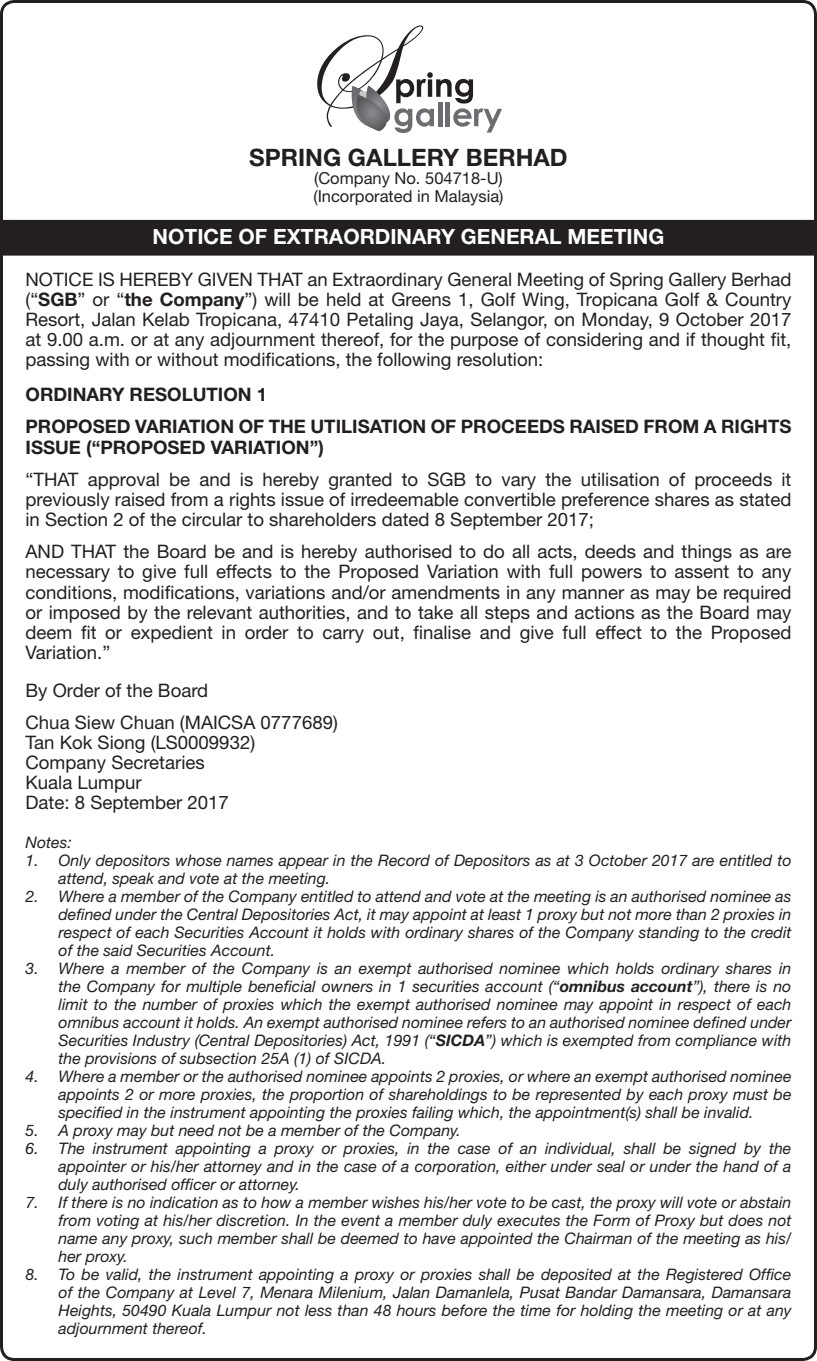
<style>
.page{position:relative;width:817px;height:1361px;background:#fff}
.page>*{position:absolute;margin:0;border:0;box-sizing:border-box;transform-origin:0 0}
.t1{font:700 24px "Helvetica Neue LT Std";color:#231f20}
.t2{font:700 21px "Helvetica Neue LT Std";color:#fff}
.t3{font:18.6px/20.1px "Helvetica Neue LT Std";color:#231f20;text-align:justify}
.t4{font:700 18.6px/20.4px "Helvetica Neue LT Std";color:#231f20}
.t5{font:16.5px "Helvetica Neue LT Std";color:#231f20}
.t6{font:italic 15.9px/18px "Helvetica Neue LT Std";color:#231f20;text-align:justify}
.s1{font-weight:700}
</style>
<div class="page">
<div style="left:2px;top:221px;width:813px;height:33px;background:#231f20"></div>
<div style="left:0;top:220px;width:816px;height:36px;border:3px solid #231f20"></div>
<svg style="left:317px;top:26px;width:185px;height:107px"></svg>
<p class="t1" style="left:249px;top:143px;width:320px">SPRING GALLERY BERHAD</p>
<p class="t5" style="left:314px;top:169px;width:190px">(Company No. 504718-U)</p>
<p class="t5" style="left:313px;top:187px;width:192px">(Incorporated in Malaysia)</p>
<p class="t2" style="left:153px;top:224px;width:513px">NOTICE OF EXTRAORDINARY GENERAL MEETING</p>
<p class="t3" style="left:26px;top:269px;width:767px">NOTICE IS HEREBY GIVEN THAT an Extraordinary General Meeting of Spring Gallery Berhad (“<span class="s1">SGB</span>” or “<span class="s1">the Company</span>”) will be held at Greens 1, Golf Wing, Tropicana Golf &amp; Country Resort, Jalan Kelab Tropicana, 47410 Petaling Jaya, Selangor, on Monday, 9 October 2017 at 9.00 a.m. or at any adjournment thereof, for the purpose of considering and if thought fit, passing with or without modifications, the following resolution:</p>
<p class="t4" style="left:26px;top:384px;width:243px">ORDINARY RESOLUTION 1</p>
<p class="t4" style="left:26px;top:416px;width:767px">PROPOSED VARIATION OF THE UTILISATION OF PROCEEDS RAISED FROM A RIGHTS<br>ISSUE (“PROPOSED VARIATION”)</p>
<p class="t3" style="left:26px;top:469px;width:767px">“THAT approval be and is hereby granted to SGB to vary the utilisation of proceeds it previously raised from a rights issue of irredeemable convertible preference shares as stated in Section 2 of the circular to shareholders dated 8 September 2017;</p>
<p class="t3" style="left:26px;top:541px;width:767px">AND THAT the Board be and is hereby authorised to do all acts, deeds and things as are necessary to give full effects to the Proposed Variation with full powers to assent to any conditions, modifications, variations and/or amendments in any manner as may be required or imposed by the relevant authorities, and to take all steps and actions as the Board may deem fit or expedient in order to carry out, finalise and give full effect to the Proposed Variation.”</p>
<p class="t3" style="left:26px;top:680px;width:184px">By Order of the Board</p>
<p class="t3" style="left:26px;top:712px;width:314px">Chua Siew Chuan (MAICSA 0777689)</p>
<p class="t3" style="left:26px;top:732px;width:231px">Tan Kok Siong (LS0009932)</p>
<p class="t3" style="left:26px;top:752px;width:181px">Company Secretaries</p>
<p class="t3" style="left:26px;top:772px;width:118px">Kuala Lumpur</p>
<p class="t3" style="left:26px;top:792px;width:205px">Date: 8 September 2017</p>
<p class="t6" style="left:26px;top:832px;width:48px">Notes:</p>
<p class="t6" style="left:59px;top:850px;width:734px;text-indent:-33px">1. Only depositors whose names appear in the Record of Depositors as at 3 October 2017 are entitled to attend, speak and vote at the meeting.</p>
<p class="t6" style="left:59px;top:886px;width:734px;text-indent:-33px">2. Where a member of the Company entitled to attend and vote at the meeting is an authorised nominee as defined under the Central Depositories Act, it may appoint at least 1 proxy but not more than 2 proxies in respect of each Securities Account it holds with ordinary shares of the Company standing to the credit of the said Securities Account.</p>
<p class="t6" style="left:59px;top:958px;width:734px;text-indent:-33px">3. Where a member of the Company is an exempt authorised nominee which holds ordinary shares in the Company for multiple beneficial owners in 1 securities account (“<span class="s1">omnibus account</span>”), there is no limit to the number of proxies which the exempt authorised nominee may appoint in respect of each omnibus account it holds. An exempt authorised nominee refers to an authorised nominee defined under Securities Industry (Central Depositories) Act, 1991 (“<span class="s1">SICDA</span>”) which is exempted from compliance with the provisions of subsection 25A (1) of SICDA.</p>
<p class="t6" style="left:59px;top:1066px;width:734px;text-indent:-33px">4. Where a member or the authorised nominee appoints 2 proxies, or where an exempt authorised nominee appoints 2 or more proxies, the proportion of shareholdings to be represented by each proxy must be specified in the instrument appointing the proxies failing which, the appointment(s) shall be invalid.</p>
<p class="t6" style="left:26px;top:1120px;width:437px">5. A proxy may but need not be a member of the Company.</p>
<p class="t6" style="left:59px;top:1138px;width:734px;text-indent:-33px">6. The instrument appointing a proxy or proxies, in the case of an individual, shall be signed by the appointer or his/her attorney and in the case of a corporation, either under seal or under the hand of a duly authorised officer or attorney.</p>
<p class="t6" style="left:59px;top:1192px;width:734px;text-indent:-33px">7. If there is no indication as to how a member wishes his/her vote to be cast, the proxy will vote or abstain from voting at his/her discretion. In the event a member duly executes the Form of Proxy but does not name any proxy, such member shall be deemed to have appointed the Chairman of the meeting as his/ her proxy.</p>
<p class="t6" style="left:59px;top:1264px;width:734px;text-indent:-33px">8. To be valid, the instrument appointing a proxy or proxies shall be deposited at the Registered Office of the Company at Level 7, Menara Milenium, Jalan Damanlela, Pusat Bandar Damansara, Damansara Heights, 50490 Kuala Lumpur not less than 48 hours before the time for holding the meeting or at any adjournment thereof.</p>
</div>
